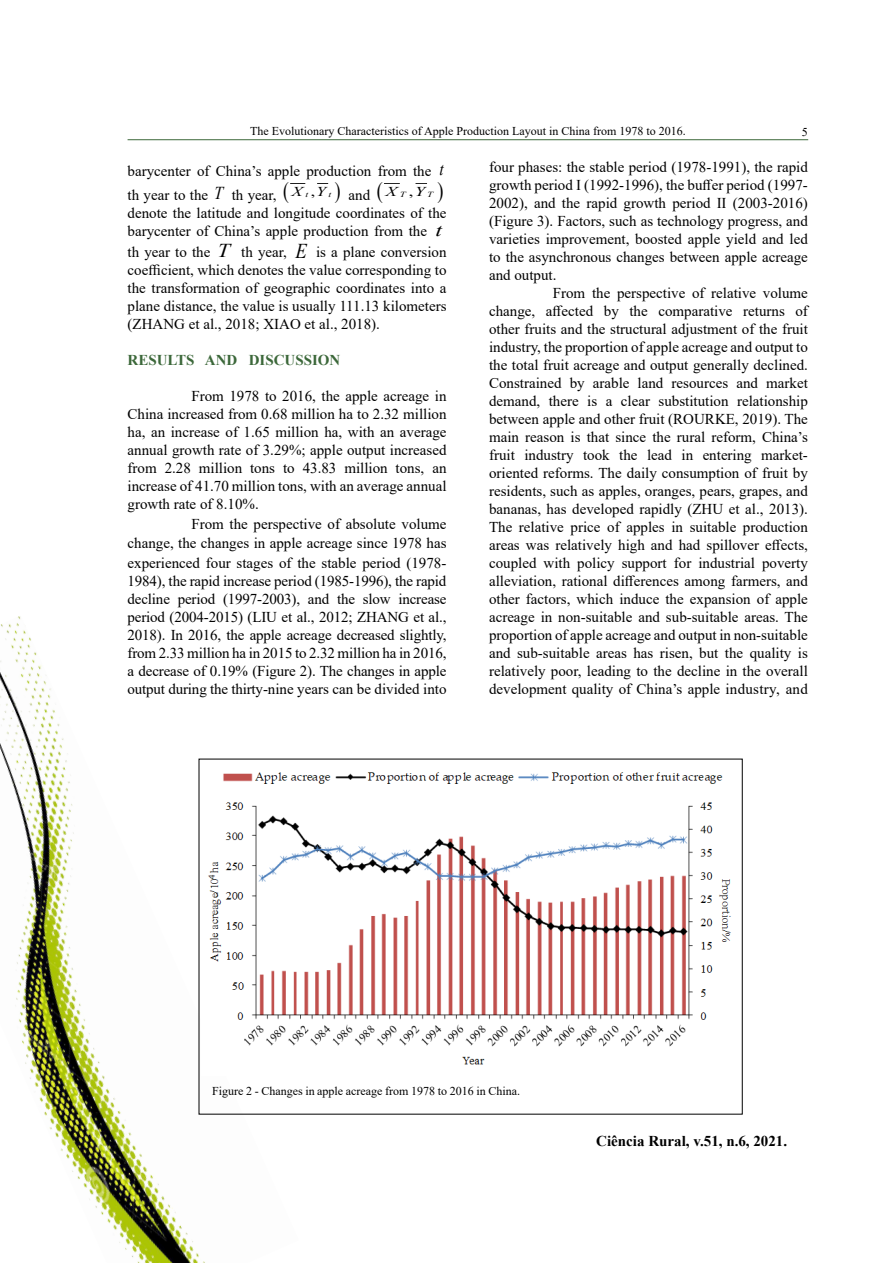
<style>
.page{position:relative;width:893px;height:1263px;background:#fff}
.page>*{position:absolute;margin:0;border:0;box-sizing:border-box;transform-origin:0 0}
.t1{font:15px/18px "Times New Roman";color:#000;text-align:justify}
.t2{font:700 15px "Times New Roman";color:#000}
.t3{font:700 15px "Times New Roman";color:#3c683a}
.t4{font:13.5px "Times New Roman";color:#000;scale:1.36 1}
.t5{font:13.5px "Times New Roman";color:#000;scale:1.3 1}
.t6{font:12px "Times New Roman";color:#000}
.t7{font:italic 7.8px "Times New Roman";color:#000;scale:1.3 1}
.t8{font:italic 7.8px "Times New Roman";color:#000;scale:1.36 1}
.s1{font-style:italic;font-size:18px}
.s2{font-style:italic;font-size:18.15px}
.s3{font-style:italic}
.s4{font-style:italic;font-size:19.65px}
.s5{font-style:italic;font-size:21px}
</style>
<div class="page">
<hr style="left:128px;top:139px;width:680px;height:1px;background:#3c683a">
<img style="left:0;top:616px;width:299px;height:647px">
<img style="left:201px;top:761px;width:530px;height:315px">
<svg style="left:290px;top:183px;width:15px;height:1px"></svg>
<svg style="left:384px;top:183px;width:15px;height:1px"></svg>
<p class="t6" style="left:250px;top:123px;width:437px">The Evolutionary Characteristics of Apple Production Layout in China from 1978 to 2016.</p>
<p class="t6" style="left:802px;top:123px;width:7px">5</p>
<p class="t1" style="left:128px;top:159px;width:318px;line-height:24px">barycenter of China’s apple production from the <span class="s1">t </span>th year to the <span class="s2">T</span> th year, <sup>X</sup> <sup>Y</sup></p>
<p class="t7" style="left:306px;top:189px;width:4px">t</p>
<p class="t7" style="left:328px;top:189px;width:4px">t</p>
<p class="t5" style="left:311px;top:182px;width:5px">,</p>
<p class="t1" style="left:348px;top:186px;width:50px">and <sup>X</sup></p>
<p class="t4" style="left:409px;top:182px;width:13px">,<span class="s3">Y</span></p>
<p class="t8" style="left:400px;top:189px;width:6px">T</p>
<p class="t8" style="left:427px;top:189px;width:6px">T</p>
<p class="t1" style="left:128px;top:204px;width:320px">denote the latitude and longitude coordinates of the barycenter of China’s apple production from the <span class="s1">t</span></p>
<p class="t1" style="left:128px;top:243px;width:320px">th year to the <span class="s4">T</span> th year, <span class="s5">E</span> is a plane conversion coefficient, which denotes the value corresponding to the transformation of geographic coordinates into a plane distance, the value is usually 111.13 kilometers (ZHANG et al., 2018; XIAO et al., 2018).</p>
<p class="t3" style="left:128px;top:350px;width:214px">RESULTS AND DISCUSSION</p>
<p class="t1" style="left:128px;top:387px;width:320px;text-indent:64px">From 1978 to 2016, the apple acreage in China increased from 0.68 million ha to 2.32 million ha, an increase of 1.65 million ha, with an average annual growth rate of 3.29%; apple output increased from 2.28 million tons to 43.83 million tons, an increase of 41.70 million tons, with an average annual growth rate of 8.10%.</p>
<p class="t1" style="left:128px;top:514px;width:320px;line-height:19.5px;text-indent:64px">From the perspective of absolute volume change, the changes in apple acreage since 1978 has experienced four stages of the stable period (1978-</p>
<p class="t1" style="left:128px;top:571px;width:320px">1984), the rapid increase period (1985-1996), the rapid decline period (1997-2003), and the slow increase period (2004-2015) (LIU et al., 2012; ZHANG et al., 2018). In 2016, the apple acreage decreased slightly, from 2.33 million ha in 2015 to 2.32 million ha in 2016, a decrease of 0.19% (Figure 2). The changes in apple output during the thirty-nine years can be divided into</p>
<p class="t1" style="left:489px;top:157px;width:320px">four phases: the stable period (1978-1991), the rapid</p>
<p class="t1" style="left:489px;top:175px;width:320px">growth period Ⅰ (1992-1996), the buffer period (1997-</p>
<p class="t1" style="left:489px;top:193px;width:320px">2002), and the rapid growth period Ⅱ (2003-2016)</p>
<p class="t1" style="left:489px;top:211px;width:320px">(Figure 3). Factors, such as technology progress, and</p>
<p class="t1" style="left:489px;top:229px;width:320px">varieties improvement, boosted apple yield and led</p>
<p class="t1" style="left:489px;top:247px;width:320px">to the asynchronous changes between apple acreage</p>
<p class="t1" style="left:489px;top:265px;width:69px">and output.</p>
<p class="t1" style="left:553px;top:283px;width:257px">From the perspective of relative volume</p>
<p class="t1" style="left:489px;top:301px;width:320px">change, affected by the comparative returns of</p>
<p class="t1" style="left:489px;top:319px;width:320px">other fruits and the structural adjustment of the fruit</p>
<p class="t1" style="left:489px;top:337px;width:320px">industry, the proportion of apple acreage and output to</p>
<p class="t1" style="left:489px;top:355px;width:320px">the total fruit acreage and output generally declined.</p>
<p class="t1" style="left:489px;top:373px;width:320px">Constrained by arable land resources and market</p>
<p class="t1" style="left:489px;top:391px;width:320px">demand, there is a clear substitution relationship</p>
<p class="t1" style="left:489px;top:409px;width:320px">between apple and other fruit (ROURKE, 2019). The</p>
<p class="t1" style="left:489px;top:427px;width:320px">main reason is that since the rural reform, China’s</p>
<p class="t1" style="left:489px;top:445px;width:320px">fruit industry took the lead in entering market-</p>
<p class="t1" style="left:489px;top:463px;width:320px">oriented reforms. The daily consumption of fruit by</p>
<p class="t1" style="left:489px;top:481px;width:320px">residents, such as apples, oranges, pears, grapes, and</p>
<p class="t1" style="left:489px;top:499px;width:320px">bananas, has developed rapidly (ZHU et al., 2013).</p>
<p class="t1" style="left:489px;top:517px;width:320px">The relative price of apples in suitable production</p>
<p class="t1" style="left:489px;top:535px;width:320px">areas was relatively high and had spillover effects,</p>
<p class="t1" style="left:489px;top:553px;width:320px">coupled with policy support for industrial poverty</p>
<p class="t1" style="left:489px;top:571px;width:320px">alleviation, rational differences among farmers, and</p>
<p class="t1" style="left:489px;top:589px;width:320px">other factors, which induce the expansion of apple</p>
<p class="t1" style="left:489px;top:607px;width:320px">acreage in non-suitable and sub-suitable areas. The</p>
<p class="t1" style="left:489px;top:625px;width:320px">proportion of apple acreage and output in non-suitable</p>
<p class="t1" style="left:489px;top:643px;width:320px">and sub-suitable areas has risen, but the quality is</p>
<p class="t1" style="left:489px;top:661px;width:320px">relatively poor, leading to the decline in the overall</p>
<p class="t1" style="left:489px;top:679px;width:320px">development quality of China’s apple industry, and</p>
<p class="t6" style="left:212px;top:1083px;width:309px">Figure 2 - Changes in apple acreage from 1978 to 2016 in China.</p>
<p class="t2" style="left:596px;top:1130px;width:192px">Ciência Rural, v.51, n.6, 2021.</p>
</div>
